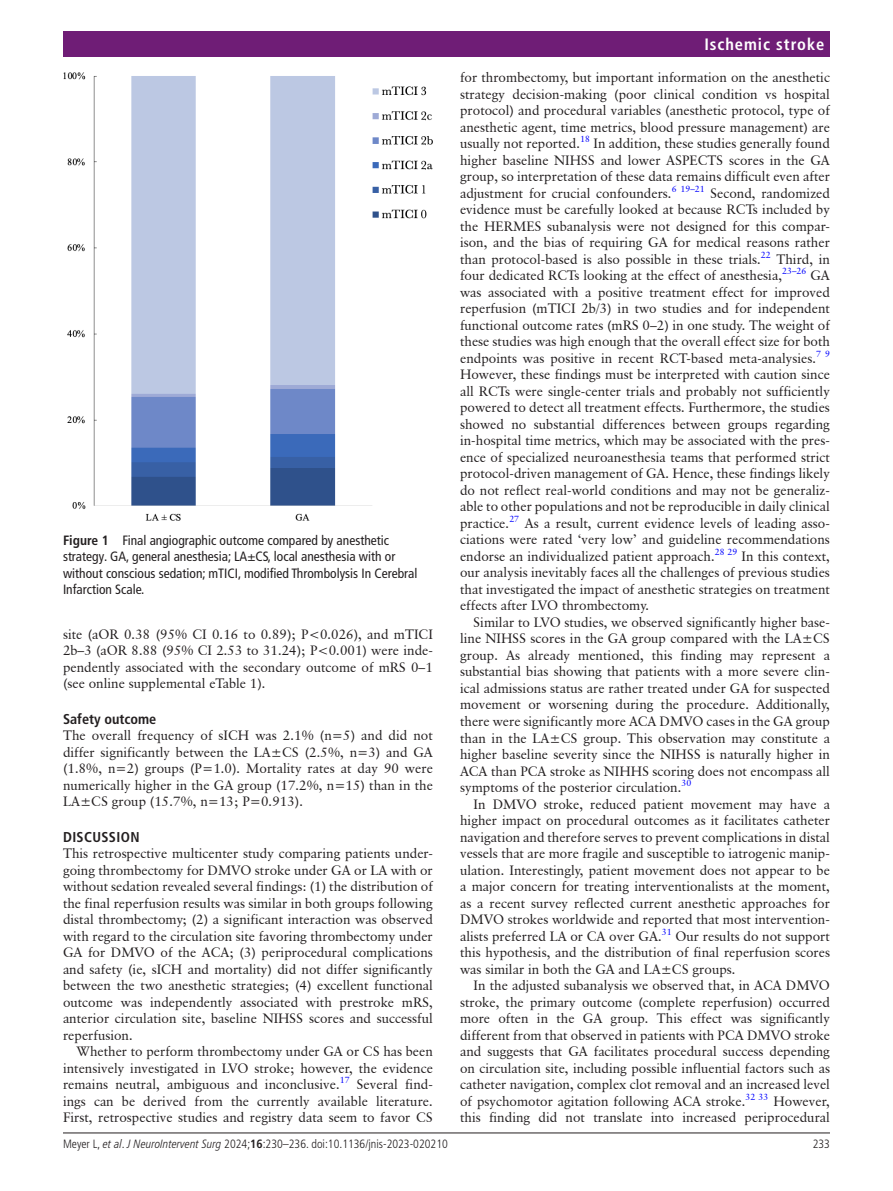
<style>
.page{position:relative;width:893px;height:1191px;background:#fff}
.page>*{position:absolute;margin:0;border:0;box-sizing:border-box;transform-origin:0 0}
.t1{font:700 condensed 16.5px "Frutiger LT Pro";letter-spacing:.055em;color:#fff}
.t2{font:700 condensed 14.25px "Frutiger LT Pro";color:#231f20}
.t3{font:700 condensed 14.25px "Frutiger LT Pro";letter-spacing:.025em;color:#231f20}
.t4{font:13.5px/16.5px "Classical Garamond BT";color:#231f20;text-align:justify}
.t5{font:condensed 13.5px/16.5px "Frutiger LT Pro";color:#231f20}
.t6{font:300 condensed 12px "Frutiger LT Pro";color:#231f20}
.s1{font-weight:700}
.s2{font-style:italic}
</style>
<div class="page">
<hr style="left:63px;top:1132px;width:767px;height:1px;background:#231f20">
<div style="left:63px;top:31px;width:767px;height:25px;background:#6f1d76"></div>
<img style="left:63px;top:72px;width:370px;height:448px">
<p class="t5" style="left:63px;top:532px;width:356px"><span class="s1">Figure 1</span> Final angiographic outcome compared by anesthetic strategy. GA, general anesthesia; LA±CS, local anesthesia with or without conscious sedation; mTICI, modified Thrombolysis In Cerebral Infarction Scale.</p>
<p class="t4" style="left:63px;top:626px;width:371px">site (aOR 0.38 (95% CI 0.16 to 0.89); P&lt;0.026), and mTICI 2b–3 (aOR 8.88 (95% CI 2.53 to 31.24); P&lt;0.001) were inde&shy;pendently associated with the secondary outcome of mRS 0–1 (see online supplemental eTable 1).</p>
<p class="t2" style="left:63px;top:710px;width:95px">Safety outcome</p>
<p class="t4" style="left:63px;top:727px;width:371px">The overall frequency of sICH was 2.1% (n=5) and did not differ significantly between the LA±CS (2.5%, n=3) and GA (1.8%, n=2) groups (P<span class="s2">=</span>1.0). Mortality rates at day 90 were numerically higher in the GA group (17.2%, n=15) than in the LA±CS group (15.7%, n=13; P<span class="s2">=</span>0.913).</p>
<p class="t3" style="left:63px;top:828px;width:78px">DISCUSSION</p>
<p class="t4" style="left:63px;top:845px;width:371px">This retrospective multicenter study comparing patients under&shy;going thrombectomy for DMVO stroke under GA or LA with or without sedation revealed several findings: (1) the distribution of the final reperfusion results was similar in both groups following distal thrombectomy; (2) a significant interaction was observed with regard to the circulation site favoring thrombectomy under GA for DMVO of the ACA; (3) periprocedural complications and safety (ie, sICH and mortality) did not differ significantly between the two anesthetic strategies; (4) excellent functional outcome was independently associated with prestroke mRS, anterior circulation site, baseline NIHSS scores and successful reperfusion.</p>
<p class="t4" style="left:63px;top:1043px;width:371px;text-indent:14px">Whether to perform thrombectomy under GA or CS has been intensively investigated in LVO stroke; however, the evidence remains neutral, ambiguous and inconclusive.<sup>17</sup></p>
<p class="t4" style="left:63px;top:1076px;width:371px;text-indent:294px">Several find&shy;ings can be derived from the currently available literature.<br>First, retrospective studies and registry data seem to favor CS</p>
<p class="t1" style="left:704px;top:34px;width:121px">Ischemic stroke</p>
<p class="t4" style="left:460px;top:69px;width:371px">for thrombectomy, but important information on the anesthetic strategy decision-making (poor clinical condition vs hospital protocol) and procedural variables (anesthetic protocol, type of anesthetic agent, time metrics, blood pressure management) are usually not reported.<sup>18</sup> In addition, these studies generally found higher baseline NIHSS and lower ASPECTS scores in the GA group, so interpretation of these data remains difficult even after adjustment for crucial confounders.<sup>6</sup> <sup>19–21</sup> Second, randomized evidence must be carefully looked at because RCTs included by the HERMES subanalysis were not designed for this compar&shy;ison, and the bias of requiring GA for medical reasons rather than protocol-based is also possible in these trials.<sup>22</sup> Third, in four dedicated RCTs looking at the effect of anesthesia,<sup>23–26</sup> GA was associated with a positive treatment effect for improved reperfusion (mTICI 2b/3) in two studies and for independent functional outcome rates (mRS 0–2) in one study. The weight of these studies was high enough that the overall effect size for both endpoints was positive in recent RCT-based meta-analysies.<sup>7</sup> <sup>9<br></sup>However, these findings must be interpreted with caution since all RCTs were single-center trials and probably not sufficiently powered to detect all treatment effects. Furthermore, the studies showed no substantial differences between groups regarding in-hospital time metrics, which may be associated with the pres&shy;ence of specialized neuroanesthesia teams that performed strict protocol-driven management of GA. Hence, these findings likely do not reflect real-world conditions and may not be generaliz&shy;able to other populations and not be reproducible in daily clinical practice.<sup>27</sup> As a result, current evidence levels of leading asso&shy;ciations were rated ‘very low’ and guideline recommendations endorse an individualized patient approach.<sup>28</sup> <sup>29</sup> In this context, our analysis inevitably faces all the challenges of previous studies that investigated the impact of anesthetic strategies on treatment effects after LVO thrombectomy.</p>
<p class="t4" style="left:460px;top:614px;width:371px;text-indent:14px">Similar to LVO studies, we observed significantly higher base&shy;line NIHSS scores in the GA group compared with the LA±CS group. As already mentioned, this finding may represent a substantial bias showing that patients with a more severe clin&shy;ical admissions status are rather treated under GA for suspected movement or worsening during the procedure. Additionally, there were significantly more ACA DMVO cases in the GA group than in the LA±CS group. This observation may constitute a higher baseline severity since the NIHSS is naturally higher in ACA than PCA stroke as NIHHS scoring does not encompass all symptoms of the posterior circulation.<sup>30</sup></p>
<p class="t4" style="left:460px;top:795px;width:371px;text-indent:14px">In DMVO stroke, reduced patient movement may have a higher impact on procedural outcomes as it facilitates catheter navigation and therefore serves to prevent complications in distal vessels that are more fragile and susceptible to iatrogenic manip&shy;ulation. Interestingly, patient movement does not appear to be a major concern for treating interventionalists at the moment, as a recent survey reflected current anesthetic approaches for DMVO strokes worldwide and reported that most intervention&shy;alists preferred LA or CA over GA.<sup>31</sup> Our results do not support this hypothesis, and the distribution of final reperfusion scores was similar in both the GA and LA±CS groups.</p>
<p class="t4" style="left:460px;top:977px;width:371px;text-indent:14px">In the adjusted subanalysis we observed that, in ACA DMVO stroke, the primary outcome (complete reperfusion) occurred more often in the GA group. This effect was significantly different from that observed in patients with PCA DMVO stroke and suggests that GA facilitates procedural success depending on circulation site, including possible influential factors such as catheter navigation, complex clot removal and an increased level of psychomotor agitation following ACA stroke.<sup>32</sup> <sup>33</sup> However, this finding did not translate into increased periprocedural</p>
<p class="t6" style="left:63px;top:1136px;width:386px">Meyer L, <span class="s2">et al</span>. <span class="s2">J NeuroIntervent Surg</span> 2024;<span class="s1">16</span>:230–236. doi:10.1136/jnis-2023-020210</p>
<p class="t6" style="left:813px;top:1136px;width:19px">233</p>
</div>
